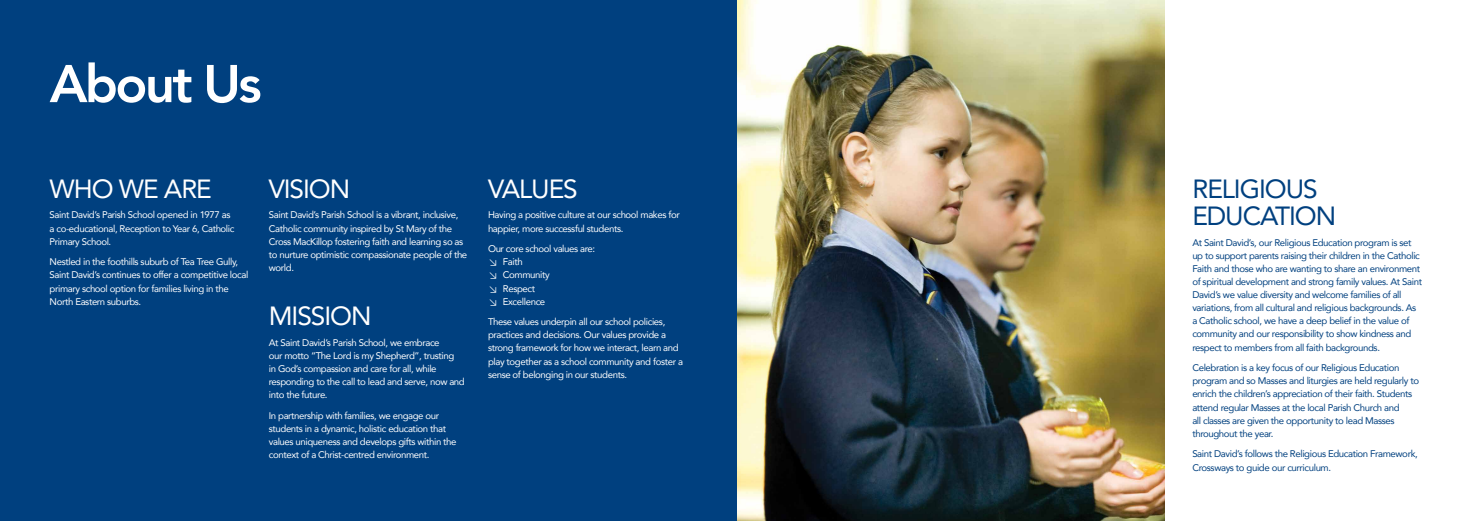
<style>
.page{position:relative;width:1474px;height:521px;background:#fff}
.page>*{position:absolute;margin:0;border:0;box-sizing:border-box;transform-origin:0 0}
.t1{font:800 52.5px "Avenir";letter-spacing:-.05em;color:#fff}
.t2{font:26.25px "Avenir";letter-spacing:-.04em;color:#fff}
.t3{font:26.25px/27.1px "Avenir";letter-spacing:-.04em;color:#00407f}
.t4{font:9.62px/13.1px "Avenir";letter-spacing:-.04em;color:#fff}
.t5{font:9.62px/13.1px "Avenir";letter-spacing:-.04em;color:#00407f}
.s1{font-family:"DIN Round OT"}
</style>
<div class="page">
<div style="left:0;top:0;width:737px;height:521px;background:#00407f"></div>
<img style="left:737px;top:0;width:427px;height:521px">
<h1 class="t1" style="left:50px;top:43px;width:213px">About Us</h1>
<h2 class="t2" style="left:50px;top:168px;width:164px">WHO WE ARE</h2>
<p class="t4" style="left:50px;top:208px;width:186px">Saint David’s Parish School opened in 1977 as a co-educational, Reception to Year 6, Catholic<br>Primary School.</p>
<p class="t4" style="left:50px;top:255px;width:200px">Nestled in the foothills suburb of Tea Tree Gully, Saint David’s continues to offer a competitive local primary school option for families living in the North Eastern suburbs.</p>
<h2 class="t2" style="left:269px;top:168px;width:83px">VISION</h2>
<p class="t4" style="left:269px;top:208px;width:200px">Saint David’s Parish School is a vibrant, inclusive, Catholic community inspired by St Mary of the Cross MacKillop fostering faith and learning so as to nurture optimistic compassionate people of the world.</p>
<h2 class="t2" style="left:269px;top:295px;width:104px">MISSION</h2>
<p class="t4" style="left:269px;top:336px;width:197px">At Saint David’s Parish School, we embrace<br>our motto “The Lord is my Shepherd”, trusting<br>in God’s compassion and care for all, while responding to the call to lead and serve, now and into the future.</p>
<p class="t4" style="left:269px;top:409px;width:189px">In partnership with families, we engage our students in a dynamic, holistic education that values uniqueness and develops gifts within the context of a Christ-centred environment.</p>
<h2 class="t2" style="left:488px;top:168px;width:91px">VALUES</h2>
<p class="t4" style="left:488px;top:208px;width:193px">Having a positive culture at our school makes for happier, more successful students.</p>
<p class="t4" style="left:488px;top:242px;width:109px">Our core school values are: <span class="s1">↘</span> Faith<br><span class="s1">↘</span> Community<br><span class="s1">↘</span> Respect<br><span class="s1">↘</span> Excellence</p>
<p class="t4" style="left:488px;top:315px;width:196px">These values underpin all our school policies, practices and decisions. Our values provide a strong framework for how we interact, learn and play together as a school community and foster a sense of belonging in our students.</p>
<h2 class="t3" style="left:1192px;top:174px;width:145px">RELIGIOUS<br>EDUCATION</h2>
<p class="t5" style="left:1192px;top:235px;width:231px">At Saint David’s, our Religious Education program is set up to support parents raising their children in the Catholic Faith and those who are wanting to share an environment of spiritual development and strong family values. At Saint David’s we value diversity and welcome families of all variations, from all cultural and religious backgrounds. As a Catholic school, we have a deep belief in the value of community and our responsibility to show kindness and respect to members from all faith backgrounds.</p>
<p class="t5" style="left:1192px;top:361px;width:228px">Celebration is a key focus of our Religious Education program and so Masses and liturgies are held regularly to enrich the children’s appreciation of their faith. Students attend regular Masses at the local Parish Church and<br>all classes are given the opportunity to lead Masses throughout the year.</p>
<p class="t5" style="left:1192px;top:447px;width:227px">Saint David’s follows the Religious Education Framework,<br>Crossways to guide our curriculum.</p>
</div>
